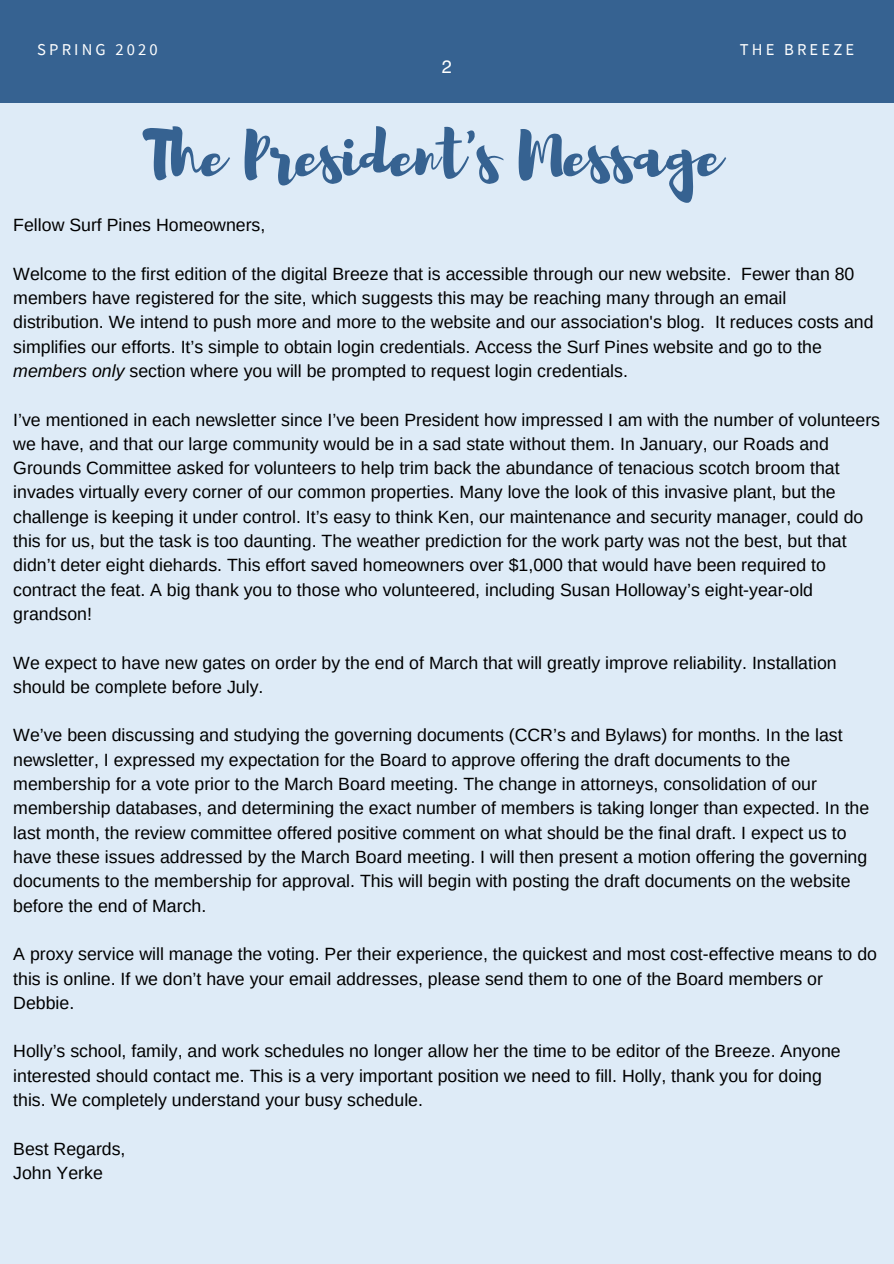
<style>
.page{position:relative;width:894px;height:1264px;background:#fff}
.page>*{position:absolute;margin:0;border:0;box-sizing:border-box;transform-origin:0 0}
.t1{font:63px "Brusher";color:#366291}
.t2{font:18px "Helvetica";color:#fff}
.t3{font:17.7px/24.3px "Arimo";color:#000}
.t4{font:16.5px "Source Sans Pro";letter-spacing:.19em;color:#fff}
.s1{font-style:italic}
</style>
<div class="page">
<div style="left:0;top:0;width:893px;height:1263px;background:#deebf7"></div>
<div style="left:0;top:0;width:893px;height:103px;background:#366291"></div>
<p class="t4" style="left:37px;top:39px;width:122px">SPRING 2020</p>
<p class="t4" style="left:739px;top:39px;width:116px">THE BREEZE</p>
<p class="t2" style="left:442px;top:59px;width:12px">2</p>
<h1 class="t1" style="left:142px;top:113px;width:580px">The President's Message</h1>
<p class="t3" style="left:13px;top:213px;width:253px">Fellow Surf Pines Homeowners,</p>
<p class="t3" style="left:13px;top:261px;width:861px">Welcome to the first edition of the digital Breeze that is accessible through our new website. Fewer than 80 members have registered for the site, which suggests this may be reaching many through an email distribution. We intend to push more and more to the website and our association's blog. It reduces costs and simplifies our efforts. It’s simple to obtain login credentials. Access the Surf Pines website and go to the <span class="s1">members only</span> section where you will be prompted to request login credentials.</p>
<p class="t3" style="left:13px;top:407px;width:868px">I’ve mentioned in each newsletter since I’ve been President how impressed I am with the number of volunteers we have, and that our large community would be in a sad state without them. In January, our Roads and Grounds Committee asked for volunteers to help trim back the abundance of tenacious scotch broom that invades virtually every corner of our common properties. Many love the look of this invasive plant, but the challenge is keeping it under control. It’s easy to think Ken, our maintenance and security manager, could do this for us, but the task is too daunting. The weather prediction for the work party was not the best, but that didn’t deter eight diehards. This effort saved homeowners over $1,000 that would have been required to contract the feat. A big thank you to those who volunteered, including Susan Holloway’s eight-year-old grandson!</p>
<p class="t3" style="left:13px;top:650px;width:824px">We expect to have new gates on order by the end of March that will greatly improve reliability. Installation should be complete before July.</p>
<p class="t3" style="left:13px;top:723px;width:857px">We’ve been discussing and studying the governing documents (CCR’s and Bylaws) for months. In the last newsletter, I expressed my expectation for the Board to approve offering the draft documents to the membership for a vote prior to the March Board meeting. The change in attorneys, consolidation of our membership databases, and determining the exact number of members is taking longer than expected. In the last month, the review committee offered positive comment on what should be the final draft. I expect us to have these issues addressed by the March Board meeting. I will then present a motion offering the governing documents to the membership for approval. This will begin with posting the draft documents on the website before the end of March.</p>
<p class="t3" style="left:13px;top:941px;width:865px">A proxy service will manage the voting. Per their experience, the quickest and most cost-effective means to do this is online. If we don’t have your email addresses, please send them to one of the Board members or<br>Debbie.</p>
<p class="t3" style="left:13px;top:1039px;width:828px">Holly’s school, family, and work schedules no longer allow her the time to be editor of the Breeze. Anyone interested should contact me. This is a very important position we need to fill. Holly, thank you for doing this. We completely understand your busy schedule.</p>
<p class="t3" style="left:13px;top:1136px;width:114px">Best Regards,<br>John Yerke</p>
</div>
